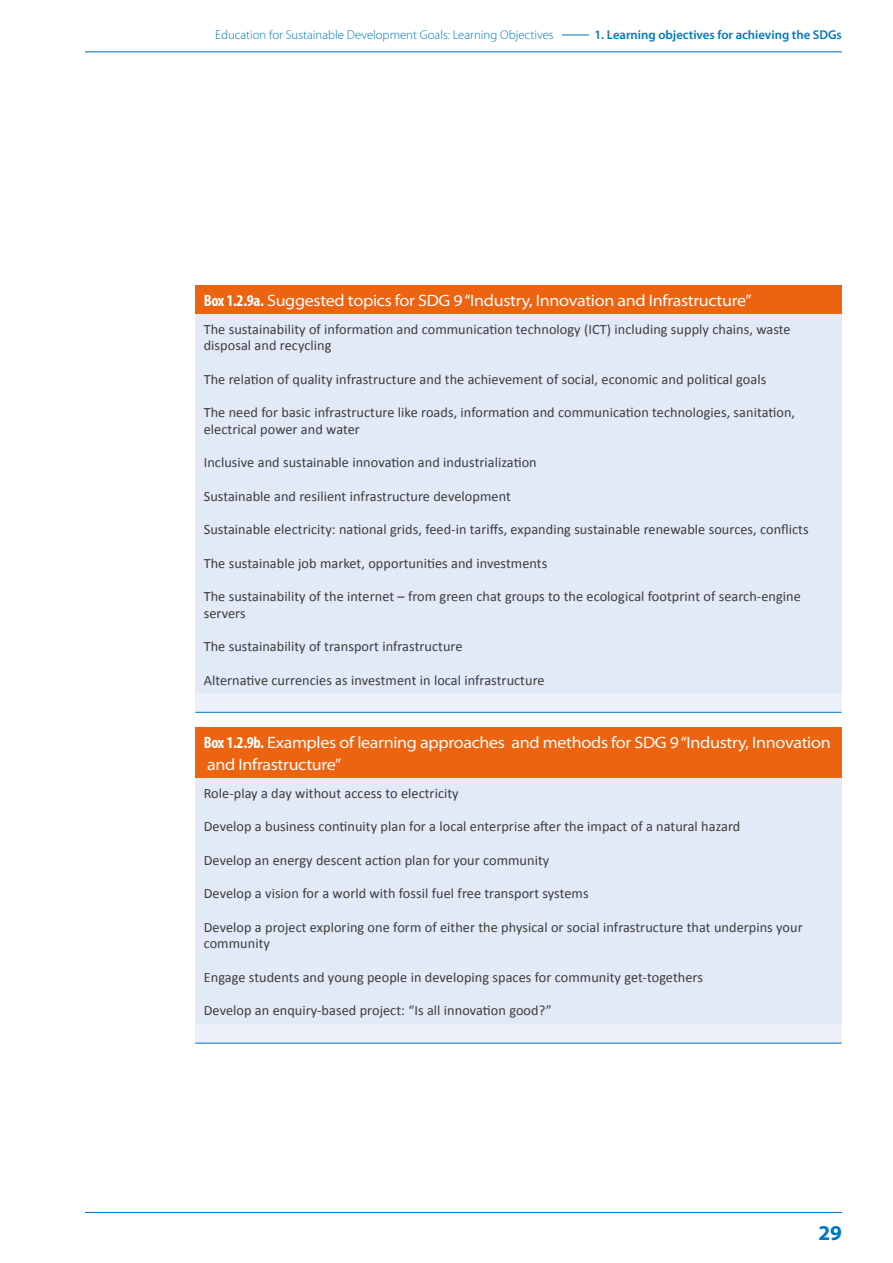
<style>
.page{position:relative;width:893px;height:1263px;background:#fff}
.page>*{position:absolute;margin:0;border:0;box-sizing:border-box;transform-origin:0 0}
.t1{font:700 21.15px "Myriad Pro";color:#0078bf}
.t2{font:semi-expanded 16.5px/22.2px "Myriad Pro";letter-spacing:-.02em;color:#fff}
.t3{font:14.25px/16.5px "Calibri";letter-spacing:.005em;color:#3c3c3b}
.t4{font:300 12.75px "Myriad Pro";color:#0078bf}
.t5{font:600 12.75px "Myriad Pro";color:#0078bf}
.s1{font-weight:700;font-stretch:condensed}
</style>
<div class="page">
<hr style="left:85px;top:51px;width:757px;height:1px;background:#0078bf">
<svg style="left:562px;top:35px;width:27px;height:1px"></svg>
<hr style="left:85px;top:1212px;width:757px;height:1px;background:#0078bf">
<div style="left:195px;top:285px;width:647px;height:29px;background:#ec6411"></div>
<div style="left:195px;top:314px;width:647px;height:379px;background:#e2e9f7"></div>
<div style="left:195px;top:693px;width:647px;height:19px;background:#ecf0fa"></div>
<hr style="left:195px;top:712px;width:647px;height:1px;background:#0078bf">
<div style="left:195px;top:727px;width:647px;height:52px;background:#ec6411"></div>
<div style="left:195px;top:779px;width:647px;height:245px;background:#e2e9f7"></div>
<div style="left:195px;top:1024px;width:647px;height:19px;background:#ecf0fa"></div>
<hr style="left:195px;top:1043px;width:647px;height:1px;background:#0078bf">
<p class="t4" style="left:215px;top:27px;width:340px">Education for Sustainable Development Goals: Learning Objectives</p>
<p class="t5" style="left:594px;top:28px;width:249px">1. Learning objectives for achieving the SDGs</p>
<p class="t2" style="left:204px;top:289px;width:549px"><span class="s1">Box 1.2.9a.</span> Suggested topics for SDG 9 “Industry, Innovation and Infrastructure”</p>
<p class="t3" style="left:204px;top:321px;width:588px">The sustainability of information and communication technology (ICT) including supply chains, waste disposal and recycling</p>
<p class="t3" style="left:204px;top:371px;width:564px">The relation of quality infrastructure and the achievement of social, economic and political goals</p>
<p class="t3" style="left:204px;top:404px;width:593px">The need for basic infrastructure like roads, information and communication technologies, sanitation, electrical power and water</p>
<p class="t3" style="left:204px;top:454px;width:334px">Inclusive and sustainable innovation and industrialization</p>
<p class="t3" style="left:204px;top:488px;width:309px">Sustainable and resilient infrastructure development</p>
<p class="t3" style="left:204px;top:521px;width:606px">Sustainable electricity: national grids, feed-in tariffs, expanding sustainable renewable sources, conflicts</p>
<p class="t3" style="left:204px;top:555px;width:345px">The sustainable job market, opportunities and investments</p>
<p class="t3" style="left:204px;top:588px;width:599px">The sustainability of the internet – from green chat groups to the ecological footprint of search-engine servers</p>
<p class="t3" style="left:204px;top:638px;width:260px">The sustainability of transport infrastructure</p>
<p class="t3" style="left:204px;top:672px;width:342px">Alternative currencies as investment in local infrastructure</p>
<p class="t2" style="left:204px;top:731px;width:628px"><span class="s1">Box 1.2.9b.</span> Examples of learning approaches and methods for SDG 9 “Industry, Innovation and Infrastructure”</p>
<p class="t3" style="left:204px;top:785px;width:256px">Role-play a day without access to electricity</p>
<p class="t3" style="left:204px;top:818px;width:538px">Develop a business continuity plan for a local enterprise after the impact of a natural hazard</p>
<p class="t3" style="left:204px;top:852px;width:347px">Develop an energy descent action plan for your community</p>
<p class="t3" style="left:204px;top:885px;width:386px">Develop a vision for a world with fossil fuel free transport systems</p>
<p class="t3" style="left:204px;top:919px;width:600px">Develop a project exploring one form of either the physical or social infrastructure that underpins your community</p>
<p class="t3" style="left:204px;top:969px;width:501px">Engage students and young people in developing spaces for community get-togethers</p>
<p class="t3" style="left:204px;top:1002px;width:349px">Develop an enquiry-based project: “Is all innovation good?”</p>
<h1 class="t1" style="left:818px;top:1221px;width:25px">29</h1>
</div>
